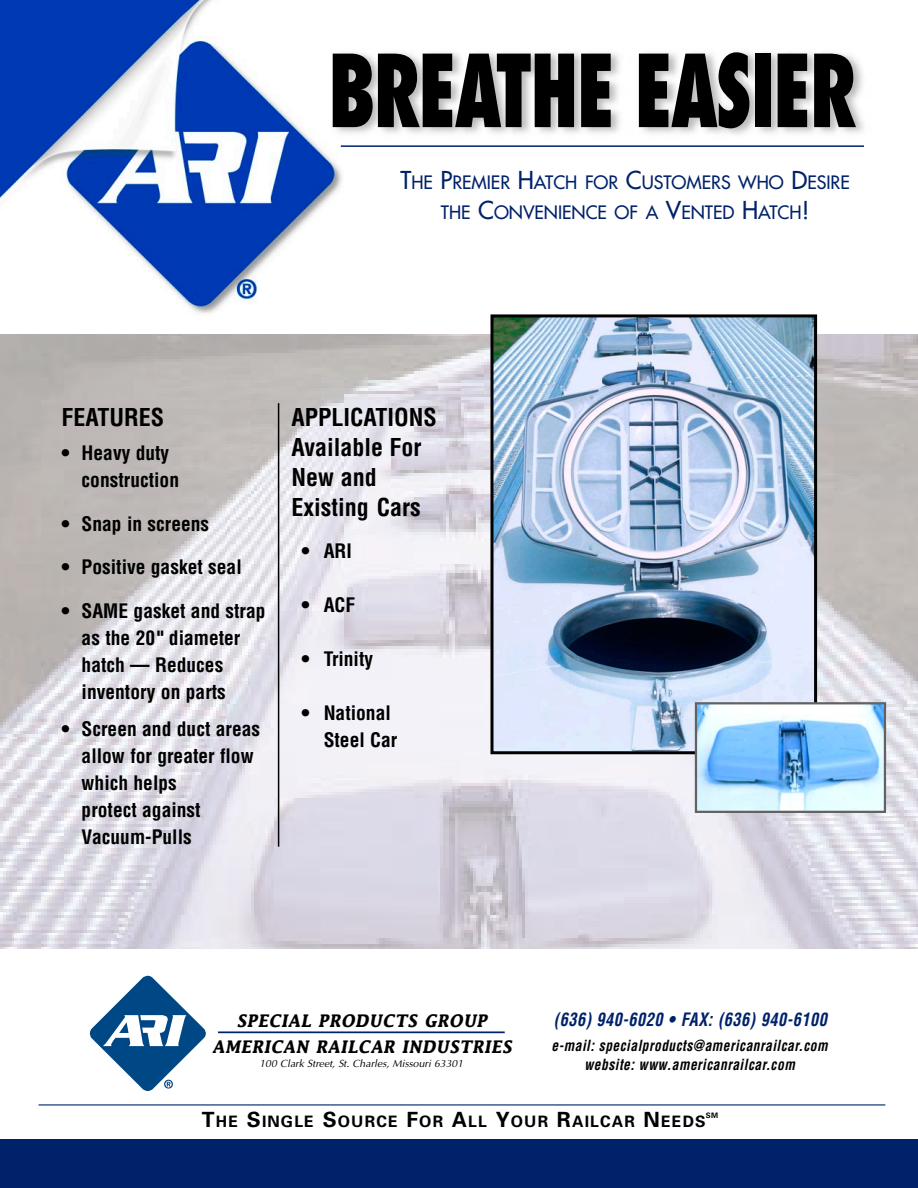
<style>
.page{position:relative;width:918px;height:1188px;background:#fff}
.page>*{position:absolute;margin:0;border:0;box-sizing:border-box;transform-origin:0 0}
.t1{font:800 condensed 97.5px "Futura";letter-spacing:-.03em;color:#000;scale:.8 1}
.t2{font:700 condensed 24px/30px "Helvetica";color:#000}
.t3{font:700 condensed 19.5px/27px "Helvetica";color:#000}
.t4{font:18px/30px "Futura";color:#00226a;text-align:center}
.t5{font:italic 700 condensed 18px "Helvetica";letter-spacing:.035em;color:#00226a;scale:.9 1}
.t6{font:italic 700 17.4px "Lucida";letter-spacing:.05em;color:#000;scale:.9 1}
.t7{font:700 15.75px "Univers";letter-spacing:.075em;color:#000}
.t8{font:italic 700 condensed 15px/19.5px "Helvetica";letter-spacing:.035em;color:#000;text-align:center;scale:.9 1}
.t9{font:italic 10.5px "Optima";color:#000}
.t10{font:700 7.5px "Univers";color:#000}
.s1{font-size:24px}
.s2{font-size:21px}
</style>
<div class="page">
<div style="left:0;top:1139px;width:918px;height:49px;background:#00226a"></div>
<img style="left:0;top:0;width:376px;height:335px">
<img style="left:332px;top:38px;width:532px;height:101px">
<hr style="left:218px;top:1031px;width:287px;height:2px;background:#00226a">
<svg style="left:90px;top:976px;width:116px;height:115px"></svg>
<hr style="left:39px;top:1104px;width:846px;height:2px;background:#00226a">
<img style="left:0;top:335px;width:918px;height:614px">
<img style="left:494px;top:318px;width:319px;height:432px">
<div style="left:490px;top:314px;width:327px;height:440px;border:3px solid #000"></div>
<img style="left:698px;top:705px;width:185px;height:105px">
<div style="left:695px;top:702px;width:191px;height:111px;border:2px solid #626262"></div>
<hr style="left:341px;top:145px;width:523px;height:2px;background:#00226a">
<hr style="left:278px;top:403px;width:1px;height:444px;background:#000">
<h1 class="t1" style="left:328px;top:49px;width:662px">BREATHE EASIER</h1>
<p class="t4" style="left:400px;top:169px;width:451px"><span class="s1">T</span>HE <span class="s1">P</span>REMIER <span class="s1">H</span>ATCH FOR <span class="s1">C</span>USTOMERS WHO <span class="s1">D</span>ESIRE<br>THE <span class="s1">C</span>ONVENIENCE OF A <span class="s1">V</span>ENTED <span class="s1">H</span>ATCH<span class="s1">!</span></p>
<p class="t2" style="left:61px;top:404px;width:104px">FEATURES</p>
<p class="t3" style="left:82px;top:442px;width:99px;text-indent:-20px">• Heavy duty construction</p>
<p class="t3" style="left:61px;top:512px;width:149px">• Snap in screens</p>
<p class="t3" style="left:61px;top:556px;width:182px">• Positive gasket seal</p>
<p class="t3" style="left:82px;top:599px;width:185px;text-indent:-20px">• SAME gasket and strap as the 20" diameter hatch — Reduces inventory on parts</p>
<p class="t3" style="left:82px;top:718px;width:180px;text-indent:-20px">• Screen and duct areas allow for greater flow which helps<br>protect against<br>Vacuum-Pulls</p>
<p class="t2" style="left:291px;top:404px;width:147px">APPLICATIONS<br>Available For<br>New and<br>Existing Cars</p>
<p class="t3" style="left:301px;top:539px;width:52px">• ARI</p>
<p class="t3" style="left:301px;top:593px;width:55px">• ACF</p>
<p class="t3" style="left:301px;top:647px;width:73px">• Trinity</p>
<p class="t3" style="left:324px;top:701px;width:75px;text-indent:-22px">• National<br>Steel Car</p>
<p class="t6" style="left:237px;top:1014px;width:279px">SPECIAL PRODUCTS GROUP</p>
<p class="t5" style="left:554px;top:1012px;width:305px">(636) 940-6020 • FAX: (636) 940-6100</p>
<p class="t6" style="left:213px;top:1040px;width:334px">AMERICAN RAILCAR INDUSTRIES</p>
<p class="t9" style="left:259px;top:1059px;width:205px">100 Clark Street, St. Charles, Missouri 63301</p>
<p class="t8" style="left:552px;top:1037px;width:308px">e-mail: specialproducts@americanrailcar.com website: www.americanrailcar.com</p>
<p class="t7" style="left:202px;top:1116px;width:505px"><span class="s2">T</span>HE <span class="s2">S</span>INGLE <span class="s2">S</span>OURCE <span class="s2">F</span>OR <span class="s2">A</span>LL <span class="s2">Y</span>OUR <span class="s2">R</span>AILCAR <span class="s2">N</span>EEDS</p>
<p class="t10" style="left:706px;top:1112px;width:14px">SM</p>
</div>
